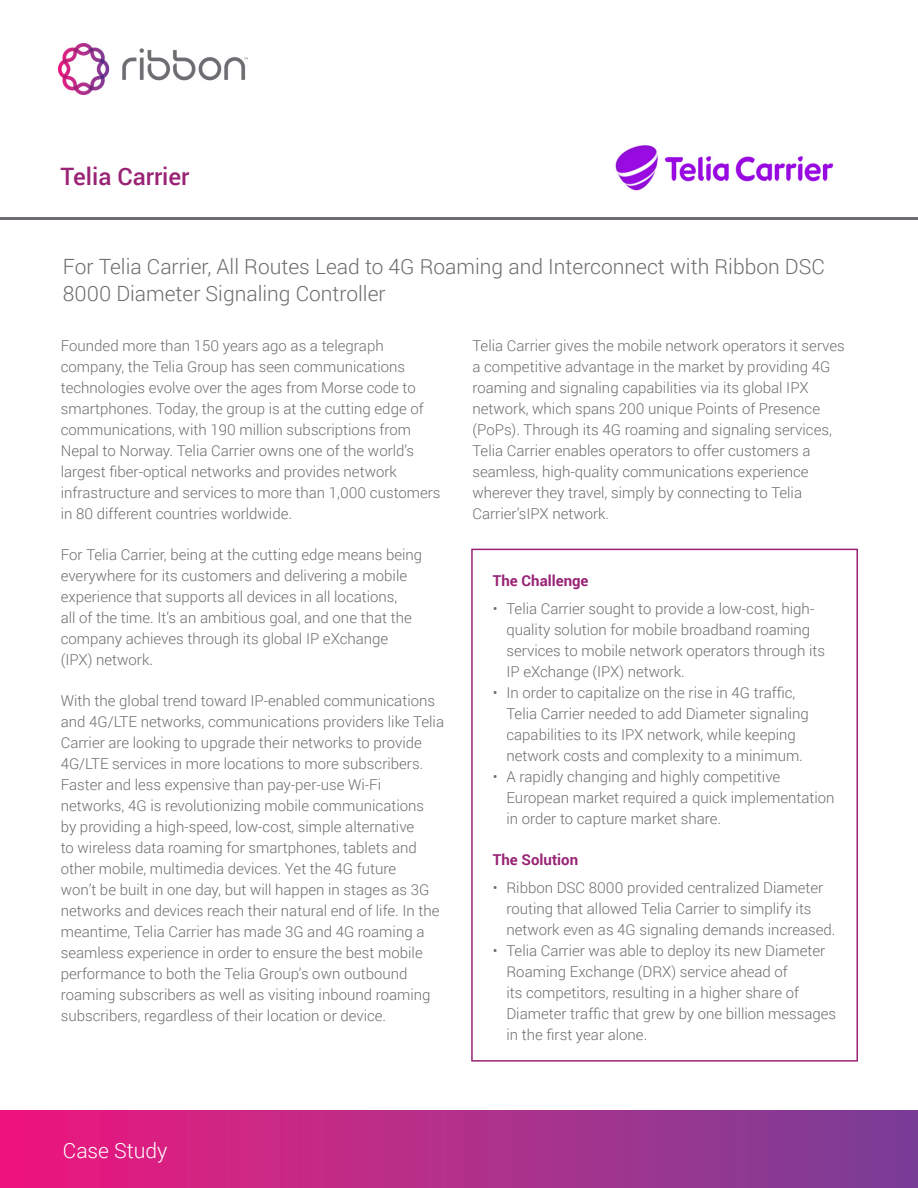
<style>
.page{position:relative;width:918px;height:1188px;background:#fff}
.page>*{position:absolute;margin:0;border:0;box-sizing:border-box;transform-origin:0 0}
.CS-TitleHeading{font:500 24px "Roboto";color:#992375}
.Body-Introduction{font:300 21px/27px "Roboto";color:#6c6d70}
.t1{font:300 21px "Roboto";color:#fff}
.Body{font:300 15px/21px "Roboto";color:#6c6d70}
.t2{font:700 15px "Roboto";color:#992375}
</style>
<div class="page">
<div style="left:0;top:1110px;width:918px;height:78px;background:linear-gradient(to right,#ed197d,#784197)"></div>
<hr style="left:0;top:218px;width:918px;height:2px;background:#6c6d70">
<img style="left:59px;top:44px;width:189px;height:51px">
<div style="left:471px;top:549px;width:387px;height:513px;border:2px solid #992375"></div>
<img style="left:615px;top:145px;width:219px;height:46px">
<p class="CS-TitleHeading" style="left:60px;top:159px;width:131px">Telia Carrier</p>
<p class="Body-Introduction" style="left:63px;top:252px;width:763px">For Telia Carrier, All Routes Lead to 4G Roaming and Interconnect with Ribbon DSC<br>8000 Diameter Signaling Controller</p>
<p class="Body" style="left:61px;top:334px;width:381px">Founded more than 150 years ago as a telegraph company, the Telia Group has seen communications technologies evolve over the ages from Morse code to smartphones. Today, the group is at the cutting edge of communications, with 190 million subscriptions from Nepal to Norway. Telia Carrier owns one of the world’s largest fiber-optical networks and provides network infrastructure and services to more than 1,000 customers in 80 different countries worldwide.</p>
<p class="Body" style="left:61px;top:543px;width:363px">For Telia Carrier, being at the cutting edge means being everywhere for its customers and delivering a mobile experience that supports all devices in all locations,<br>all of the time. It’s an ambitious goal, and one that the company achieves through its global IP eXchange (IPX) network.</p>
<p class="Body" style="left:61px;top:690px;width:385px">With the global trend toward IP-enabled communications and 4G/LTE networks, communications providers like Telia Carrier are looking to upgrade their networks to provide 4G/LTE services in more locations to more subscribers.<br>Faster and less expensive than pay-per-use Wi-Fi networks, 4G is revolutionizing mobile communications<br>by providing a high-speed, low-cost, simple alternative<br>to wireless data roaming for smartphones, tablets and other mobile, multimedia devices. Yet the 4G future<br>won’t be built in one day, but will happen in stages as 3G networks and devices reach their natural end of life. In the meantime, Telia Carrier has made 3G and 4G roaming a seamless experience in order to ensure the best mobile performance to both the Telia Group’s own outbound roaming subscribers as well as visiting inbound roaming subscribers, regardless of their location or device.</p>
<p class="Body" style="left:472px;top:334px;width:374px">Telia Carrier gives the mobile network operators it serves a competitive advantage in the market by providing 4G roaming and signaling capabilities via its global IPX network, which spans 200 unique Points of Presence (PoPs). Through its 4G roaming and signaling services, Telia Carrier enables operators to offer customers a seamless, high-quality communications experience wherever they travel, simply by connecting to Telia Carrier’sIPX network.</p>
<p class="t2" style="left:493px;top:570px;width:97px">The Challenge</p>
<p class="Body" style="left:506px;top:598px;width:320px;text-indent:-14px">• Telia Carrier sought to provide a low-cost, high&shy;quality solution for mobile broadband roaming services to mobile network operators through its IP eXchange (IPX) network.</p>
<p class="Body" style="left:506px;top:682px;width:304px;text-indent:-14px">• In order to capitalize on the rise in 4G traffic, Telia Carrier needed to add Diameter signaling capabilities to its IPX network, while keeping network costs and complexity to a minimum.</p>
<p class="Body" style="left:506px;top:766px;width:330px;text-indent:-14px">• A rapidly changing and highly competitive<br>European market required a quick implementation in order to capture market share.</p>
<p class="t2" style="left:493px;top:849px;width:87px">The Solution</p>
<p class="Body" style="left:506px;top:877px;width:331px;text-indent:-14px">• Ribbon DSC 8000 provided centralized Diameter routing that allowed Telia Carrier to simplify its network even as 4G signaling demands increased.</p>
<p class="Body" style="left:506px;top:940px;width:331px;text-indent:-14px">• Telia Carrier was able to deploy its new Diameter Roaming Exchange (DRX) service ahead of<br>its competitors, resulting in a higher share of Diameter traffic that grew by one billion messages in the first year alone.</p>
<h2 class="t1" style="left:63px;top:1136px;width:106px">Case Study</h2>
</div>
